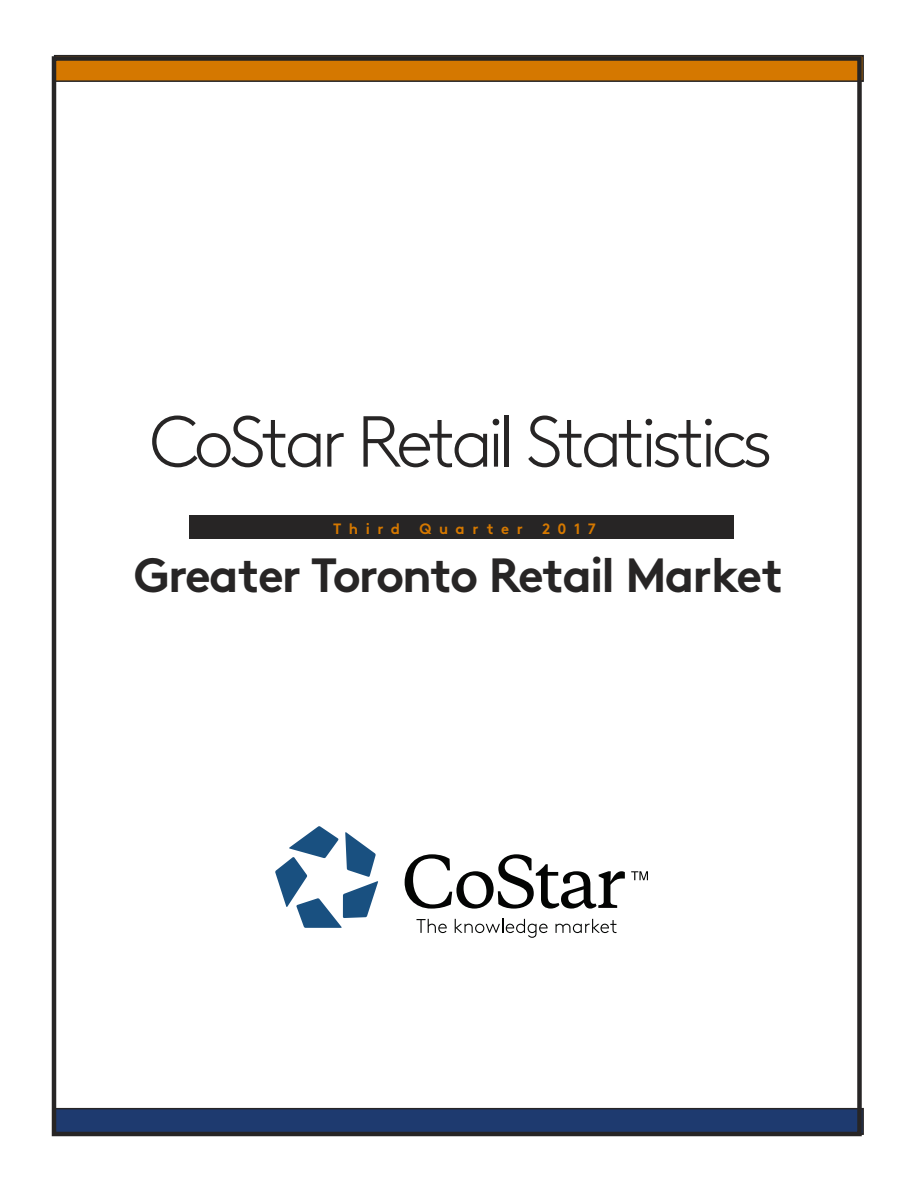
<style>
.page{position:relative;width:918px;height:1188px;background:#fff}
.page>*{position:absolute;margin:0;border:0;box-sizing:border-box;transform-origin:0 0}
.t1{font:300 72px "Co Star Brown";letter-spacing:-.075em;color:#272525}
.t2{font:700 48px "Co Star Brown";letter-spacing:-.04em;color:#272525}
.t3{font:700 15px "Co Star Brown";letter-spacing:.5em;color:#d57800}
</style>
<div class="page">
<div style="left:55px;top:56px;width:808px;height:25px;background:#d57800"></div>
<div style="left:54px;top:55px;width:810px;height:27px;border:2px solid #272525"></div>
<div style="left:55px;top:1109px;width:808px;height:25px;background:#1e3a6f"></div>
<div style="left:54px;top:1108px;width:810px;height:27px;border:2px solid #272525"></div>
<div style="left:52px;top:56px;width:810px;height:1080px;border:4px solid #272525"></div>
<svg style="left:275px;top:826px;width:103px;height:102px"></svg>
<svg style="left:405px;top:854px;width:243px;height:55px"></svg>
<svg style="left:416px;top:919px;width:31px;height:14px"></svg>
<svg style="left:455px;top:919px;width:93px;height:19px"></svg>
<svg style="left:556px;top:919px;width:60px;height:14px"></svg>
<div style="left:189px;top:515px;width:545px;height:23px;background:#272525"></div>
<h1 class="t1" style="left:150px;top:389px;width:625px">CoStar Retail Statistics</h1>
<p class="t3" style="left:333px;top:517px;width:68px">Third</p>
<p class="t3" style="left:420px;top:517px;width:105px">Quarter</p>
<p class="t3" style="left:542px;top:517px;width:55px">2017</p>
<p class="t2" style="left:134px;top:536px;width:652px">Greater Toronto Retail Market</p>
</div>
